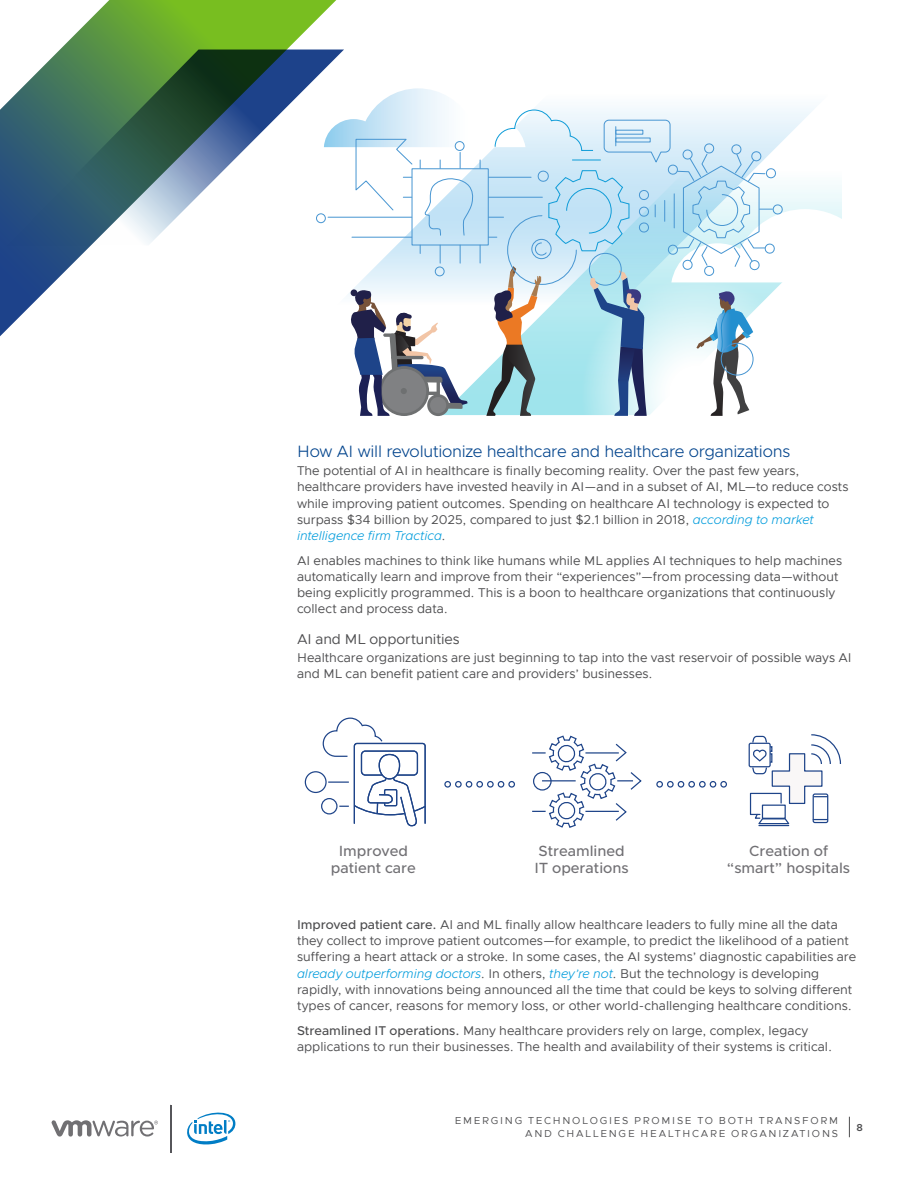
<style>
.page{position:relative;width:918px;height:1188px;background:#fff}
.page>*{position:absolute;margin:0;border:0;box-sizing:border-box;transform-origin:0 0}
._4a__SUBHEAD-1{font:300 16.5px "Metropolis";letter-spacing:-.015em;color:#00438c}
.t1{font:500 14.85px/17.9px "Metropolis";color:#717074;text-align:center}
._4a__SUBHEAD-2-85BLK{font:14.25px "Metropolis";color:#4d4d4f}
._3a__BODY_TEXT{font:12.75px/16.2px "Metropolis";color:#4d4d4f}
.t2{font:10.2px/13.5px "Metropolis";letter-spacing:.17em;color:#4d4d4f;text-align:right}
.t3{font:600 10.2px "Metropolis";color:#4d4d4f}
.s1{font-weight:300;font-style:italic;color:#009cdc}
.s2{font-weight:500}
</style>
<div class="page">
<hr style="left:170px;top:1105px;width:1px;height:47px;background:#56565a">
<svg style="left:52px;top:1120px;width:106px;height:17px"></svg>
<svg style="left:187px;top:1112px;width:48px;height:33px"></svg>
<svg style="left:849px;top:1117px;width:1px;height:20px"></svg>
<svg style="left:354px;top:88px;width:487px;height:328px"></svg>
<svg style="left:0;top:0;width:386px;height:352px"></svg>
<svg style="left:5px;top:50px;width:339px;height:197px"></svg>
<hr style="left:759px;top:825px;width:30px;height:1px;background:#1e4489">
<div style="left:455px;top:781px;width:7px;height:7px;border:1px solid #1e4489;border-radius:50%"></div>
<div style="left:444px;top:781px;width:7px;height:7px;border:1px solid #1e4489;border-radius:50%"></div>
<div style="left:466px;top:781px;width:6px;height:7px;border:1px solid #1e4489;border-radius:50%"></div>
<div style="left:476px;top:781px;width:7px;height:7px;border:1px solid #1e4489;border-radius:50%"></div>
<div style="left:487px;top:781px;width:7px;height:7px;border:1px solid #1e4489;border-radius:50%"></div>
<div style="left:498px;top:781px;width:6px;height:7px;border:1px solid #1e4489;border-radius:50%"></div>
<div style="left:508px;top:781px;width:7px;height:7px;border:1px solid #1e4489;border-radius:50%"></div>
<div style="left:667px;top:781px;width:7px;height:7px;border:1px solid #1e4489;border-radius:50%"></div>
<div style="left:656px;top:781px;width:7px;height:7px;border:1px solid #1e4489;border-radius:50%"></div>
<div style="left:678px;top:781px;width:6px;height:7px;border:1px solid #1e4489;border-radius:50%"></div>
<div style="left:688px;top:781px;width:7px;height:7px;border:1px solid #1e4489;border-radius:50%"></div>
<div style="left:699px;top:781px;width:7px;height:7px;border:1px solid #1e4489;border-radius:50%"></div>
<div style="left:710px;top:781px;width:6px;height:7px;border:1px solid #1e4489;border-radius:50%"></div>
<div style="left:720px;top:781px;width:7px;height:7px;border:1px solid #1e4489;border-radius:50%"></div>
<div style="left:305px;top:771px;width:22px;height:22px;border:1px solid #1e4489;border-radius:50%"></div>
<svg style="left:322px;top:717px;width:104px;height:110px"></svg>
<div style="left:321px;top:798px;width:17px;height:16px;border:1px solid #1e4489;border-radius:50%"></div>
<svg style="left:532px;top:735px;width:110px;height:93px"></svg>
<div style="left:533px;top:772px;width:19px;height:19px;border:1px solid #1e4489;border-radius:50%"></div>
<svg style="left:749px;top:734px;width:93px;height:91px"></svg>
<p class="_4a__SUBHEAD-1" style="left:297px;top:441px;width:495px">How AI will revolutionize healthcare and healthcare organizations</p>
<p class="_3a__BODY_TEXT" style="left:297px;top:463px;width:553px">The potential of AI in healthcare is finally becoming reality. Over the past few years, healthcare providers have invested heavily in AI—and in a subset of AI, ML—to reduce costs while improving patient outcomes. Spending on healthcare AI technology is expected to surpass $34 billion by 2025, compared to just $2.1 billion in 2018, <span class="s1">according to market intelligence firm Tractica</span>.</p>
<p class="_3a__BODY_TEXT" style="left:297px;top:552px;width:547px">AI enables machines to think like humans while ML applies AI techniques to help machines automatically learn and improve from their “experiences”—from processing data—without being explicitly programmed. This is a boon to healthcare organizations that continuously collect and process data.</p>
<p class="_4a__SUBHEAD-2-85BLK" style="left:297px;top:630px;width:164px">AI and ML opportunities</p>
<p class="_3a__BODY_TEXT" style="left:297px;top:649px;width:556px">Healthcare organizations are just beginning to tap into the vast reservoir of possible ways AI and ML can benefit patient care and providers’ businesses.</p>
<p class="t1" style="left:331px;top:841px;width:87px">Improved patient care</p>
<p class="t1" style="left:535px;top:841px;width:96px;text-align:left">Streamlined<br>IT operations</p>
<p class="t1" style="left:727px;top:841px;width:125px">Creation of “smart” hospitals</p>
<p class="_3a__BODY_TEXT" style="left:297px;top:917px;width:561px"><span class="s2">Improved patient care.</span> AI and ML finally allow healthcare leaders to fully mine all the data they collect to improve patient outcomes—for example, to predict the likelihood of a patient suffering a heart attack or a stroke. In some cases, the AI systems’ diagnostic capabilities are <span class="s1">already outperforming doctors</span>. In others, <span class="s1">they’re not</span>. But the technology is developing rapidly, with innovations being announced all the time that could be keys to solving different types of cancer, reasons for memory loss, or other world-challenging healthcare conditions.</p>
<p class="_3a__BODY_TEXT" style="left:297px;top:1022px;width:537px"><span class="s2">Streamlined IT operations.</span> Many healthcare providers rely on large, complex, legacy applications to run their businesses. The health and availability of their systems is critical.</p>
<p class="t2" style="left:455px;top:1113px;width:385px">EMERGING TECHNOLOGIES PROMISE TO BOTH TRANSFORM<br>AND CHALLENGE HEALTHCARE ORGANIZATIONS</p>
<p class="t3" style="left:857px;top:1121px;width:8px">8</p>
</div>
